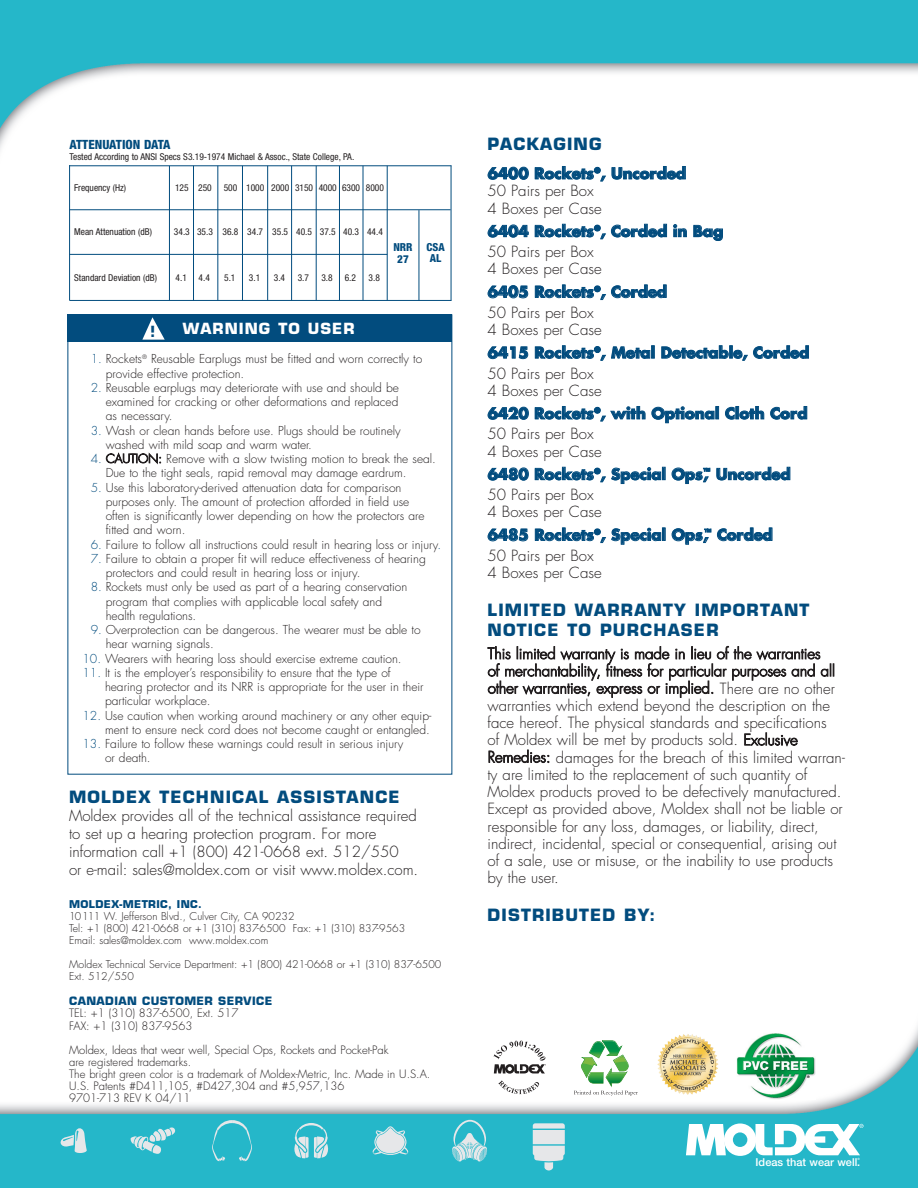
<style>
.page{position:relative;width:918px;height:1188px;background:#fff}
.page>*{position:absolute;margin:0;border:0;box-sizing:border-box;transform-origin:0 0}
.t1{font:700 16.5px/20.2px "Eurostile";letter-spacing:.07em;color:#024c7e}
.t2{font:300 15px/17.2px "Futura";color:#231f20}
.t3{font:700 15px/20.5px "Futura";letter-spacing:-.005em;color:#024c7e}
.t4{font:700 15px "Eurostile";letter-spacing:.07em;color:#fff}
.t5{font:700 15px "Eurostile";color:#024c7e}
.t6{font:800 condensed 12.75px "Helvetica Neue";color:#024c7e}
.t7{font:300 12px/14.2px "Futura";color:#231f20}
.t8{font:300 11.25px/12px "Futura";color:#231f20}
.t9{font:500 10.95px "Helvetica Neue";color:#fff}
.t10{font:800 condensed 10.95px/10.9px "Helvetica Neue";color:#024c7e;text-align:center}
.t11{font:300 10.5px/12px "Futura";color:#231f20}
.t12{font:condensed 9.45px "Helvetica Neue";color:#231f20}
.t13{font:500 3px "Helvetica Neue";color:#fff}
.s1{color:#024c7e}
.s2{font-family:"Eurostile";font-weight:700;color:#024c7e}
.s3{font-weight:700;color:#024c7e}
.s4{font-weight:300;color:#231f20}
</style>
<div class="page">
<img style="left:0;top:0;width:918px;height:1188px">
<div style="left:68px;top:315px;width:384px;height:27px;background:#024c7e"></div>
<svg style="left:142px;top:317px;width:23px;height:23px"></svg>
<div style="left:59px;top:135px;width:404px;height:170px;background:#fff"></div>
<hr style="left:70px;top:300px;width:381px;height:1px;background:#024c7e">
<hr style="left:70px;top:254px;width:317px;height:1px;background:#024c7e">
<hr style="left:70px;top:209px;width:381px;height:1px;background:#024c7e">
<hr style="left:70px;top:165px;width:381px;height:1px;background:#024c7e">
<hr style="left:387px;top:166px;width:1px;height:134px;background:#024c7e">
<hr style="left:363px;top:166px;width:1px;height:134px;background:#024c7e">
<hr style="left:339px;top:166px;width:1px;height:134px;background:#024c7e">
<hr style="left:316px;top:166px;width:1px;height:134px;background:#024c7e">
<hr style="left:291px;top:166px;width:1px;height:134px;background:#024c7e">
<hr style="left:267px;top:166px;width:1px;height:134px;background:#024c7e">
<hr style="left:242px;top:166px;width:1px;height:134px;background:#024c7e">
<hr style="left:217px;top:166px;width:1px;height:134px;background:#024c7e">
<hr style="left:193px;top:166px;width:1px;height:134px;background:#024c7e">
<hr style="left:169px;top:166px;width:1px;height:134px;background:#024c7e">
<hr style="left:69px;top:165px;width:1px;height:135px;background:#024c7e">
<hr style="left:451px;top:166px;width:1px;height:135px;background:#024c7e">
<hr style="left:419px;top:210px;width:1px;height:91px;background:#024c7e">
<svg style="left:686px;top:1124px;width:178px;height:32px"></svg>
<svg style="left:61px;top:1128px;width:26px;height:25px"></svg>
<svg style="left:130px;top:1127px;width:45px;height:27px"></svg>
<svg style="left:212px;top:1120px;width:40px;height:42px;background:#3bbccc"></svg>
<svg style="left:294px;top:1123px;width:35px;height:35px"></svg>
<svg style="left:372px;top:1126px;width:37px;height:30px"></svg>
<svg style="left:452px;top:1120px;width:36px;height:42px;background:#6fc9d5"></svg>
<svg style="left:533px;top:1123px;width:32px;height:47px;background:#b7dbe1"></svg>
<svg style="left:498px;top:1080px;width:42px;height:14px"></svg>
<svg style="left:493px;top:1041px;width:53px;height:33px"></svg>
<div style="left:558px;top:1028px;width:92px;height:68px;background:#fff"></div>
<svg style="left:574px;top:1040px;width:64px;height:56px"></svg>
<img style="left:735px;top:1031px;width:80px;height:68px">
<img style="left:657px;top:1034px;width:61px;height:61px">
<p class="t6" style="left:70px;top:140px;width:103px">ATTENUATION DATA</p>
<p class="t12" style="left:70px;top:153px;width:286px">Tested According to ANSI Specs S3.19-1974 Michael &amp; Assoc., State College, PA.</p>
<p class="t12" style="left:74px;top:184px;width:53px">Frequency (Hz)</p>
<p class="t12" style="left:175px;top:184px;width:38px">125 250</p>
<p class="t12" style="left:224px;top:184px;width:162px">500 1000 2000 3150 4000 6300 8000</p>
<p class="t12" style="left:74px;top:228px;width:79px">Mean Attenuation (dB)</p>
<p class="t12" style="left:174px;top:228px;width:210px">34.3 35.3 36.8 34.7 35.5 40.5 37.5 40.3 44.4</p>
<p class="t12" style="left:74px;top:274px;width:84px">Standard Deviation (dB)</p>
<p class="t12" style="left:176px;top:274px;width:36px">4.1 4.4</p>
<p class="t12" style="left:224px;top:274px;width:13px">5.1</p>
<p class="t12" style="left:249px;top:274px;width:13px">3.1</p>
<p class="t12" style="left:274px;top:274px;width:13px">3.4</p>
<p class="t12" style="left:298px;top:274px;width:13px">3.7</p>
<p class="t12" style="left:321px;top:274px;width:13px">3.8</p>
<p class="t12" style="left:345px;top:274px;width:13px">6.2</p>
<p class="t12" style="left:369px;top:274px;width:13px">3.8</p>
<p class="t10" style="left:393px;top:243px;width:21px">NRR<br>27</p>
<p class="t10" style="left:427px;top:243px;width:20px">CSA<br>AL</p>
<p class="t4" style="left:183px;top:323px;width:173px">WARNING TO USER</p>
<p class="t7" style="left:106px;top:353px;width:318px;text-indent:-15px"><span class="s1">1.</span> Rockets<sup>®</sup> Reusable Earplugs must be fitted and worn correctly to provide effective protection.</p>
<p class="t7" style="left:106px;top:381px;width:295px;text-align:justify;text-indent:-15px"><span class="s1">2.</span> Reusable earplugs may deteriorate with use and should be examined for cracking or other deformations and replaced as necessary.</p>
<p class="t7" style="left:106px;top:424px;width:296px;text-indent:-15px"><span class="s1">3.</span> Wash or clean hands before use. Plugs should be routinely washed with mild soap and warm water.</p>
<p class="t7" style="left:106px;top:453px;width:332px;text-indent:-15px"><span class="s1">4.</span> CAUTION: Remove with a slow twisting motion to break the seal.<br>Due to the tight seals, rapid removal may damage eardrum.</p>
<p class="t7" style="left:106px;top:481px;width:320px;text-indent:-15px"><span class="s1">5.</span> Use this laboratory-derived attenuation data for comparison purposes only. The amount of protection afforded in field use often is significantly lower depending on how the protectors are fitted and worn.</p>
<p class="t7" style="left:91px;top:538px;width:352px"><span class="s1">6.</span> Failure to follow all instructions could result in hearing loss or injury<span class="s1">.</span></p>
<p class="t7" style="left:106px;top:552px;width:322px;text-indent:-15px"><span class="s1">7.</span> Failure to obtain a proper fit will reduce effectiveness of hearing protectors and could result in hearing loss or injury.</p>
<p class="t7" style="left:106px;top:581px;width:303px;text-indent:-15px"><span class="s1">8.</span> Rockets must only be used as part of a hearing conservation program that complies with applicable local safety and health regulations.</p>
<p class="t7" style="left:106px;top:624px;width:316px;text-indent:-15px"><span class="s1">9.</span> Overprotection can be dangerous. The wearer must be able to hear warning signals.</p>
<p class="t7" style="left:82px;top:652px;width:321px"><span class="s1">10.</span> Wearers with hearing loss should exercise extreme caution.</p>
<p class="t7" style="left:105px;top:666px;width:320px;text-indent:-22px"><span class="s1">11.</span> It is the employer’s responsibility to ensure that the type of hearing protector and its NRR is appropriate for the user in their particular workplace.</p>
<p class="t7" style="left:82px;top:709px;width:350px;text-align:right"><span class="s1">12.</span> Use caution when working around machinery or any other equip&shy;ment to ensure neck cord does not become caught or entangled.</p>
<p class="t7" style="left:105px;top:738px;width:300px;text-indent:-22px"><span class="s1">13.</span> Failure to follow these warnings could result in serious injury or death.</p>
<p class="t5" style="left:150px;top:326px;width:7px">!</p>
<p class="t1" style="left:69px;top:789px;width:332px">MOLDEX TECHNICAL ASSISTANCE</p>
<p class="t2" style="left:69px;top:808px;width:351px;line-height:18px">Moldex provides all of the technical assistance required to set up a hearing protection program. For more information call +1 (800) 421-0668 ext. 512/550<br>or e-mail: sales@moldex.com or visit www.moldex.com.</p>
<p class="t11" style="left:69px;top:899px;width:338px"><span class="s2">MOLDEX-METRIC, INC.<br></span>10111 W. Jefferson Blvd., Culver City, CA 90232<br>Tel: +1 (800) 421-0668 or +1 (310) 837-6500 Fax: +1 (310) 837-9563<br>Email: sales@moldex.com www.moldex.com</p>
<p class="t11" style="left:69px;top:959px;width:374px">Moldex Technical Service Department: +1 (800) 421-0668 or +1 (310) 837-6500<br>Ext. 512/550</p>
<p class="t8" style="left:69px;top:995px;width:205px;line-height:12.8px"><span class="s2">CANADIAN CUSTOMER SERVICE<br></span>TEL: +1 (310) 837-6500, Ext. 517<br>FAX: +1 (310) 837-9563</p>
<p class="t8" style="left:69px;top:1045px;width:363px">Moldex, Ideas that wear well, Special Ops, Rockets and Pocket-Pak<br>are registered trademarks.<br>The bright green color is a trademark of Moldex-Metric, Inc. Made in U.S.A.<br>U.S. Patents #D411,105, #D427,304 and #5,957,136<br>9701-713 REV K 04/11</p>
<p class="t1" style="left:488px;top:135px;width:116px">PACKAGING</p>
<p class="t2" style="left:488px;top:166px;width:200px"><span class="s3">6400 Rockets</span><sup>®</sup><span class="s3">, Uncorded<br></span>50 Pairs per Box<br>4 Boxes per Case</p>
<p class="t3" style="left:488px;top:222px;width:237px">6404 Rockets<sup>®</sup>, Corded in Bag<br><span class="s4">50 Pairs per Box</span></p>
<p class="t3" style="left:488px;top:259px;width:181px;line-height:23px"><span class="s4">4 Boxes per Case<br></span>6405 Rockets<sup>®</sup>, Corded</p>
<p class="t2" style="left:488px;top:305px;width:116px">50 Pairs per Box<br>4 Boxes per Case</p>
<p class="t3" style="left:488px;top:344px;width:323px">6415 Rockets<sup>®</sup>, Metal Detectable, Corded<br><span class="s4">50 Pairs per Box</span></p>
<p class="t3" style="left:488px;top:380px;width:322px;line-height:23px"><span class="s4">4 Boxes per Case<br></span>6420 Rockets<sup>®</sup>, with Optional Cloth Cord</p>
<p class="t2" style="left:488px;top:427px;width:116px">50 Pairs per Box<br>4 Boxes per Case</p>
<p class="t3" style="left:488px;top:465px;width:305px">6480 Rockets<sup>®</sup>, Special Ops,<sup>™</sup> Uncorded<br><span class="s4">50 Pairs per Box</span></p>
<p class="t3" style="left:488px;top:502px;width:287px;line-height:23.1px"><span class="s4">4 Boxes per Case<br></span>6485 Rockets<sup>®</sup>, Special Ops,<sup>™</sup> Corded</p>
<p class="t2" style="left:488px;top:548px;width:116px">50 Pairs per Box<br>4 Boxes per Case</p>
<p class="t1" style="left:488px;top:601px;width:323px">LIMITED WARRANTY IMPORTANT<br>NOTICE TO PURCHASER</p>
<p class="t2" style="left:488px;top:646px;width:359px">This limited warranty is made in lieu of the warranties<br>of merchantability, fitness for particular purposes and all other warranties, express or implied. There are no other warranties which extend beyond the description on the face hereof. The physical standards and specifications<br>of Moldex will be met by products sold. Exclusive Remedies: damages for the breach of this limited warran&shy;ty are limited to the replacement of such quantity of Moldex products proved to be defectively manufactured.<br>Except as provided above, Moldex shall not be liable or responsible for any loss, damages, or liability, direct, indirect, incidental, special or consequential, arising out of a sale, use or misuse, or the inability to use products by the user.</p>
<p class="t1" style="left:488px;top:906px;width:170px">DISTRIBUTED BY:</p>
<p class="t9" style="left:756px;top:1158px;width:106px">Ideas that wear well.</p>
<p class="t13" style="left:858px;top:1158px;width:4px">®</p>
</div>
